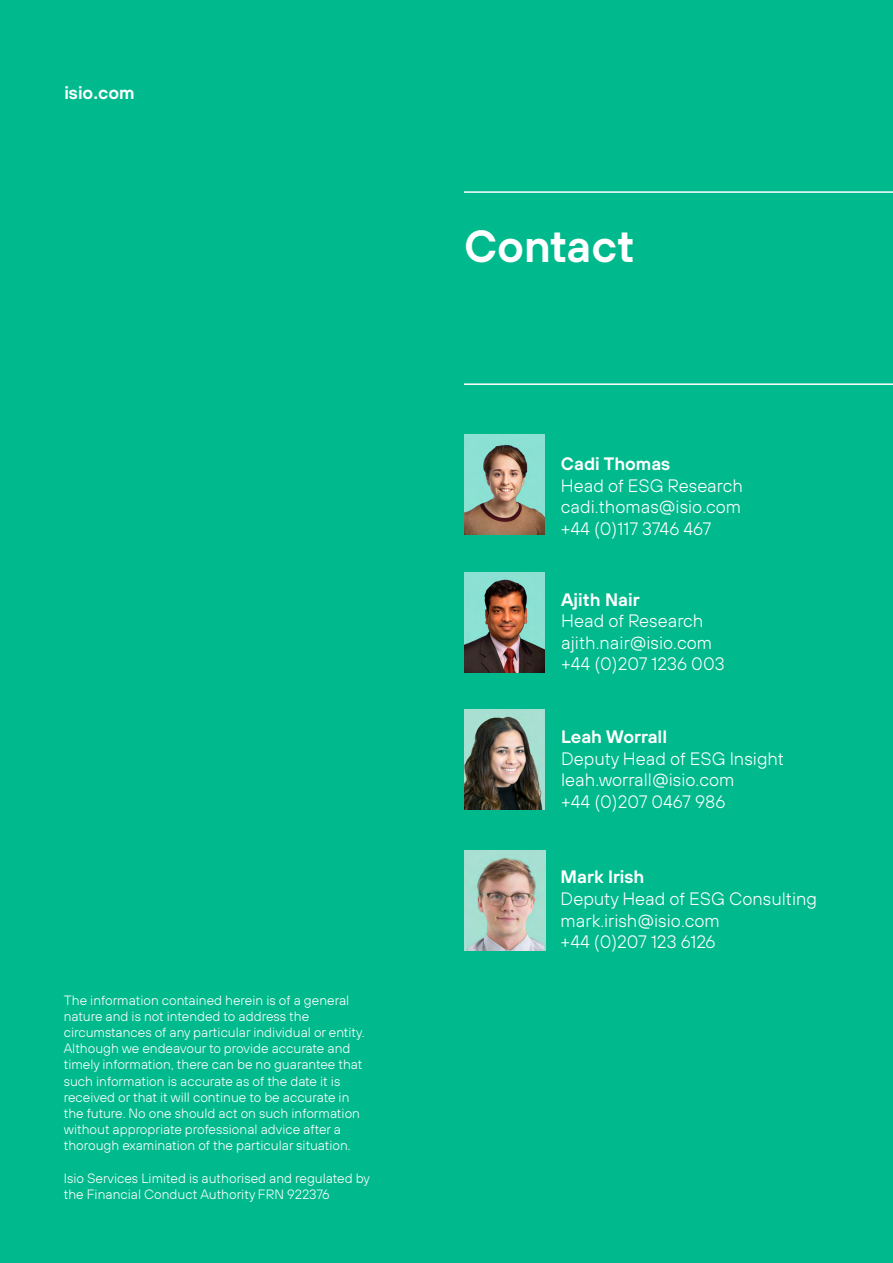
<style>
.page{position:relative;width:893px;height:1263px;background:#00ba8d}
.page>*{position:absolute;margin:0;border:0;box-sizing:border-box;transform-origin:0 0}
.t1{font:600 45px "TT Hoves";color:#fff}
.t2{font:300 18px/21.6px "TT Hoves";color:#fff}
.t3{font:600 18px "TT Hoves";color:#fff}
.t4{font:300 13.5px/16.2px "TT Hoves";color:#fff}
</style>
<div class="page">
<img style="left:464px;top:435px;width:81px;height:100px">
<img style="left:464px;top:572px;width:81px;height:100px">
<img style="left:465px;top:850px;width:80px;height:100px">
<img style="left:464px;top:710px;width:81px;height:100px">
<hr style="left:464px;top:191px;width:429px;height:2px;background:#fff">
<hr style="left:464px;top:383px;width:429px;height:2px;background:#fff">
<h2 class="t3" style="left:64px;top:81px;width:72px">isio.com</h2>
<p class="t4" style="left:64px;top:991px;width:302px">The information contained herein is of a general nature and is not intended to address the circumstances of any particular individual or entity.<br>Although we endeavour to provide accurate and timely information, there can be no guarantee that such information is accurate as of the date it is received or that it will continue to be accurate in the future. No one should act on such information without appropriate professional advice after a thorough examination of the particular situation.</p>
<p class="t4" style="left:64px;top:1170px;width:308px">Isio Services Limited is authorised and regulated by the Financial Conduct Authority FRN 922376</p>
<h1 class="t1" style="left:464px;top:217px;width:172px">Contact</h1>
<h2 class="t3" style="left:561px;top:452px;width:111px">Cadi Thomas</h2>
<h2 class="t2" style="left:561px;top:474px;width:184px;text-align:justify">Head of ESG Research cadi.thomas@isio.com +44 (0)117 3746 467</h2>
<h2 class="t3" style="left:561px;top:587px;width:80px">Ajith Nair</h2>
<h2 class="t2" style="left:561px;top:610px;width:165px">Head of Research ajith.nair@isio.com +44 (0)207 1236 003</h2>
<h2 class="t3" style="left:561px;top:725px;width:107px">Leah Worrall</h2>
<h2 class="t2" style="left:561px;top:747px;width:224px">Deputy Head of ESG Insight leah.worrall@isio.com<br>+44 (0)207 0467 986</h2>
<h2 class="t3" style="left:561px;top:865px;width:85px">Mark Irish</h2>
<h2 class="t2" style="left:561px;top:888px;width:258px">Deputy Head of ESG Consulting mark.irish@isio.com<br>+44 (0)207 123 6126</h2>
</div>
